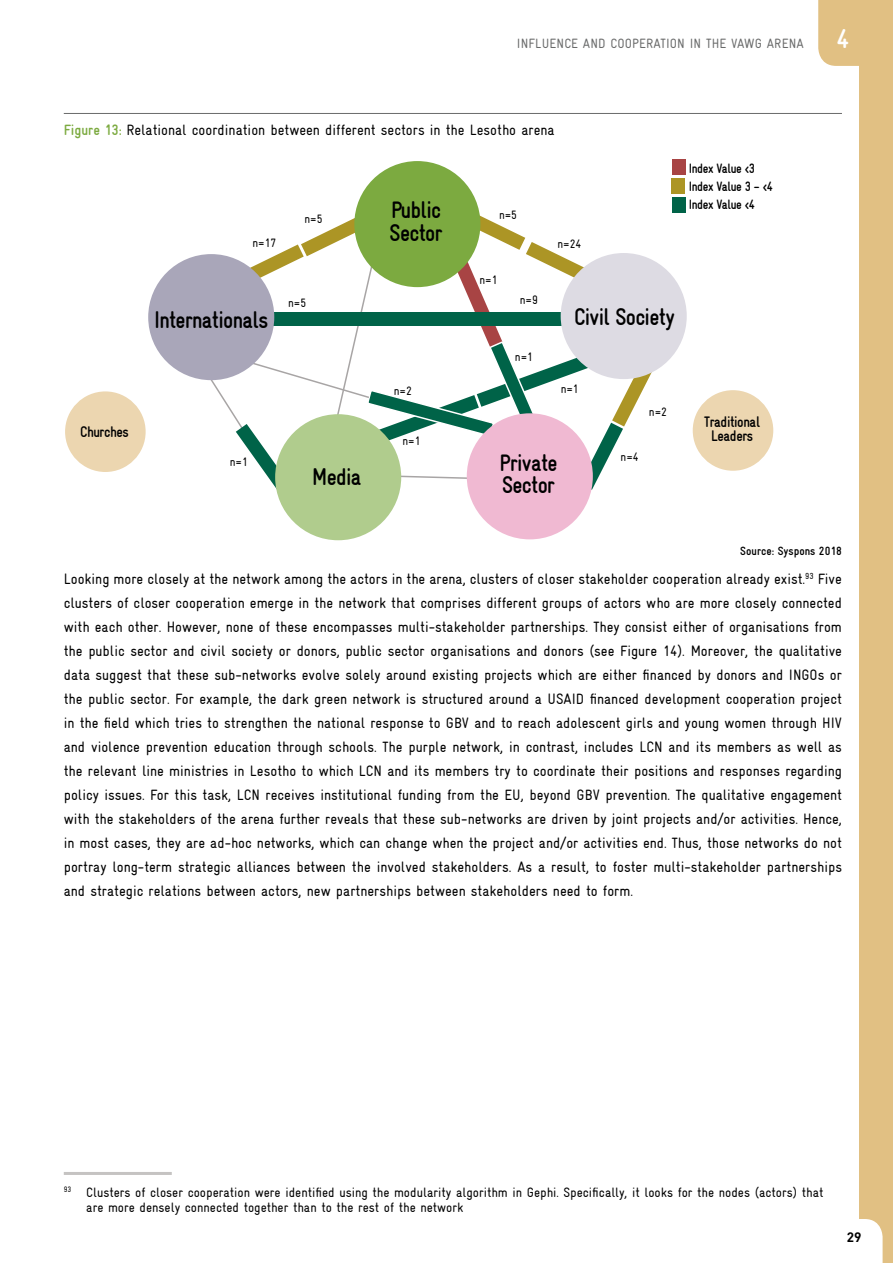
<style>
.page{position:relative;width:893px;height:1263px;background:#fff}
.page>*{position:absolute;margin:0;border:0;box-sizing:border-box;transform-origin:0 0}
.t1{font:700 condensed 24px/22.5px "GIZ Gravur TT";letter-spacing:-.03em;color:#000;scale:.95 1}
.t2{font:700 condensed 15.3px/14.4px "GIZ Gravur TT";letter-spacing:-.03em;color:#000;text-align:center;scale:.95 1}
.t3{font:condensed 15px/24px "GIZ Gravur TT";color:#000;text-align:justify}
.t4{font:condensed 15px "GIZ Gravur Pro";color:#000}
.t5{font:condensed 13.5px/15px "GIZ Gravur TT";color:#000}
.t6{font:700 condensed 13.5px/18.3px "GIZ Gravur TT";letter-spacing:-.03em;color:#000;scale:.95 1}
.t7{font:condensed 13.5px "GIZ Gravur Pro";letter-spacing:.01em;color:#696a6a}
.t8{font:13.5px "DIN Bold";color:#000}
.t9{font:condensed 12.15px "GIZ Gravur TT";color:#000}
.t10{font:700 condensed 12px "GIZ Gravur Pro";color:#000}
.s1{font-family:"GIZ Gravur TT";font-weight:700;font-size:27px;color:#fff}
.s2{font-family:"GIZ Gravur TT";font-weight:700;color:#7caa40}
</style>
<div class="page">
<hr style="left:64px;top:113px;width:778px;height:1px;background:#696a6a">
<hr style="left:64px;top:1172px;width:108px;height:3px;background:#c5c3c2">
<div style="left:354px;top:161px;width:126px;height:126px;background:#7caa40;border-radius:50%"></div>
<div style="left:693px;top:390px;width:80px;height:81px;background:#ecd6b0;border-radius:50%"></div>
<div style="left:65px;top:391px;width:81px;height:81px;background:#ecd6b0;border-radius:50%"></div>
<div style="left:672px;top:159px;width:13px;height:16px;background:#a84444"></div>
<div style="left:672px;top:179px;width:13px;height:15px;background:#ac9525"></div>
<div style="left:672px;top:198px;width:13px;height:15px;background:#006348"></div>
<div style="left:561px;top:253px;width:126px;height:126px;background:#dddbe3;border-radius:50%"></div>
<div style="left:467px;top:413px;width:126px;height:126px;background:#f0b9d2;border-radius:50%"></div>
<svg style="left:209px;top:214px;width:443px;height:302px"></svg>
<div style="left:275px;top:414px;width:126px;height:126px;background:#b0cc8d;border-radius:50%"></div>
<div style="left:148px;top:254px;width:126px;height:126px;background:#a9a6b9;border-radius:50%"></div>
<div style="left:859px;top:0;width:34px;height:1263px;background:#e1c083"></div>
<div style="left:818px;top:0;width:41px;height:66px;background:#e1c083"></div>
<svg style="left:859px;top:1219px;width:24px;height:44px"></svg>
<p class="t7" style="left:517px;top:36px;width:334px">INFLUENCE AND COOPERATION IN THE VAWG ARENA <span class="s1">4</span></p>
<p class="t4" style="left:64px;top:121px;width:492px"><span class="s2">Figure 13:</span> Relational coordination between different sectors in the Lesotho arena</p>
<p class="t9" style="left:252px;top:236px;width:26px">n=17</p>
<p class="t9" style="left:304px;top:212px;width:20px">n=5</p>
<h1 class="t1" style="left:154px;top:308px;width:122px">Internationals</h1>
<p class="t9" style="left:288px;top:296px;width:20px">n=5</p>
<p class="t2" style="left:80px;top:425px;width:53px">Churches</p>
<p class="t9" style="left:230px;top:455px;width:20px">n=1</p>
<h1 class="t1" style="left:312px;top:465px;width:53px">Media</h1>
<h1 class="t1" style="left:390px;top:199px;width:57px">Public<br>Sector</h1>
<p class="t9" style="left:499px;top:208px;width:20px">n=5</p>
<p class="t9" style="left:479px;top:273px;width:20px">n=1</p>
<p class="t9" style="left:520px;top:293px;width:20px">n=9</p>
<p class="t9" style="left:515px;top:350px;width:20px">n=1</p>
<p class="t9" style="left:557px;top:238px;width:26px">n=24</p>
<h1 class="t1" style="left:574px;top:305px;width:107px">Civil Society</h1>
<p class="t9" style="left:394px;top:384px;width:20px">n=2</p>
<p class="t9" style="left:561px;top:382px;width:20px">n=1</p>
<p class="t9" style="left:402px;top:434px;width:20px">n=1</p>
<h1 class="t1" style="left:499px;top:451px;width:63px">Private<br>Sector</h1>
<p class="t9" style="left:649px;top:405px;width:20px">n=2</p>
<p class="t9" style="left:621px;top:450px;width:20px">n=4</p>
<p class="t6" style="left:689px;top:159px;width:90px">Index Value &lt;3<br>Index Value 3 – &lt;4<br>Index Value &lt;4</p>
<p class="t2" style="left:704px;top:414px;width:60px">Traditional<br>Leaders</p>
<p class="t10" style="left:740px;top:544px;width:103px">Source: Syspons 2018</p>
<p class="t3" style="left:64px;top:566px;width:780px">Looking more closely at the network among the actors in the arena, clusters of closer stakeholder cooperation already exist.<sup>93</sup> Five clusters of closer cooperation emerge in the network that comprises different groups of actors who are more closely connected with each other. However, none of these encompasses multi-stakeholder partnerships. They consist either of organisations from the public sector and civil society or donors, public sector organisations and donors (see Figure 14). Moreover, the qualitative data suggest that these sub-networks evolve solely around existing projects which are either financed by donors and INGOs or the public sector. For example, the dark green network is structured around a USAID financed development cooperation project in the field which tries to strengthen the national response to GBV and to reach adolescent girls and young women through HIV and violence prevention education through schools. The purple network, in contrast, includes LCN and its members as well as the relevant line ministries in Lesotho to which LCN and its members try to coordinate their positions and responses regarding policy issues. For this task, LCN receives institutional funding from the EU, beyond GBV prevention. The qualitative engagement with the stakeholders of the arena further reveals that these sub-networks are driven by joint projects and/or activities. Hence, in most cases, they are ad-hoc networks, which can change when the project and/or activities end. Thus, those networks do not portray long-term strategic alliances between the involved stakeholders. As a result, to foster multi-stakeholder partnerships and strategic relations between actors, new partnerships between stakeholders need to form.</p>
<p class="t5" style="left:86px;top:1185px;width:739px;text-indent:-22px"><sup>93</sup> Clusters of closer cooperation were identified using the modularity algorithm in Gephi. Specifically, it looks for the nodes (actors) that are more densely connected together than to the rest of the network</p>
<p class="t8" style="left:847px;top:1228px;width:16px">29</p>
</div>
